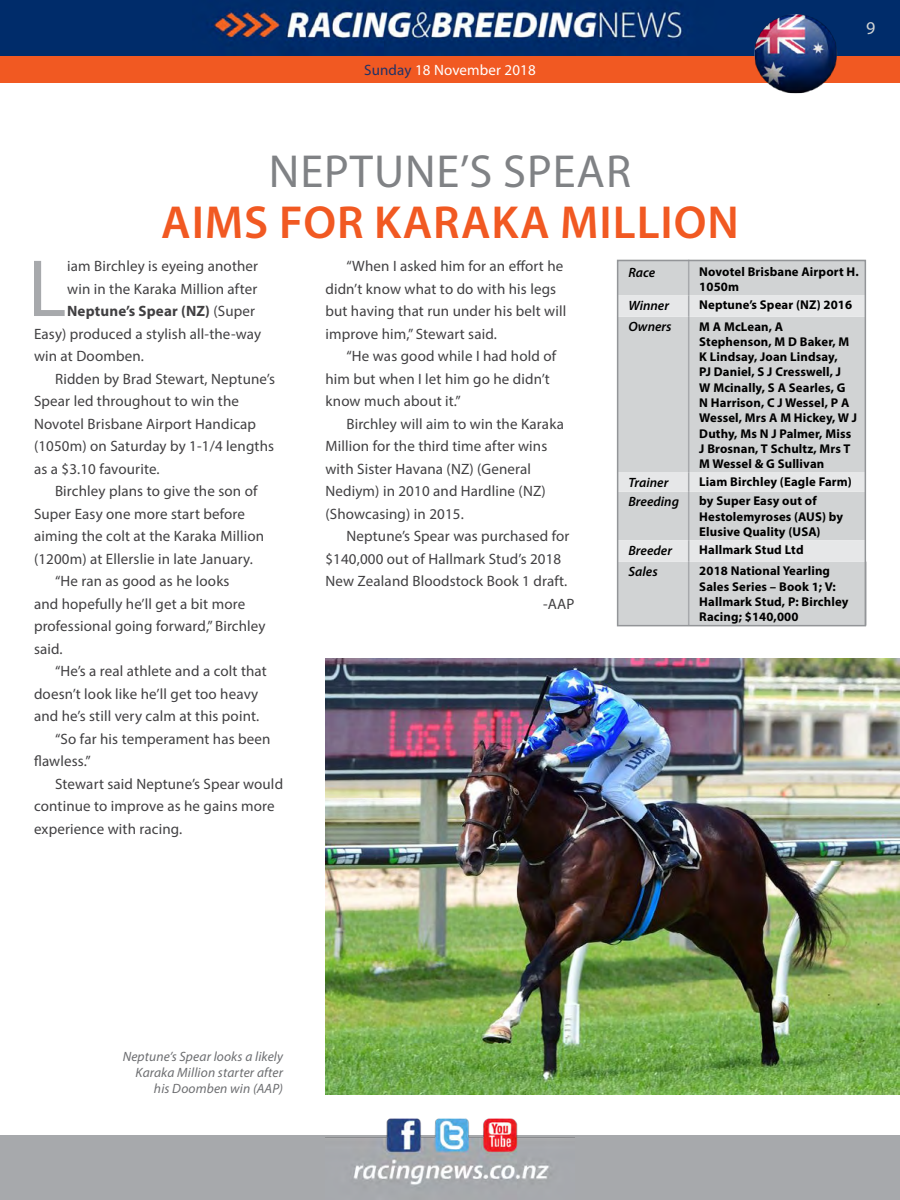
<style>
.page{position:relative;width:900px;height:1200px;background:#fff}
.page>*{position:absolute;margin:0;border:0;box-sizing:border-box;transform-origin:0 0}
.t1{font:81.75px "Myriad Pro";color:#a7a9ac}
.t2{font:600 46.5px "Myriad Pro";letter-spacing:.02em;color:#f15922}
.t3{font:46.5px "Myriad Pro";letter-spacing:.02em;color:#808285}
.t4{font:18px "Myriad Pro";color:#d1d4d4}
.t5{font:15px/22.5px "Myriad Pro";letter-spacing:.01em;color:#414042}
.t6{font:700 15px "Myriad Pro";letter-spacing:.01em;color:#414042}
.t7{font:15px "Myriad Pro";letter-spacing:.01em;color:#fff}
.t8{font:italic 13.5px/16.2px "Myriad Pro";letter-spacing:.01em;color:#6d6e71;text-align:right}
.t9{font:italic 600 13.5px "Myriad Pro";color:#000}
.t10{font:700 12.75px/15.3px "Myriad Pro";letter-spacing:.01em;color:#000}
.s1{color:#203267}
.s2{font-weight:400}
</style>
<div class="page">
<div style="left:0;top:1136px;width:900px;height:64px;background:#a7a9ac"></div>
<img style="left:325px;top:1118px;width:250px;height:67px">
<div style="left:0;top:56px;width:900px;height:27px;background:#f15922"></div>
<img style="left:0;top:0;width:900px;height:56px">
<img style="left:325px;top:659px;width:575px;height:435px">
<div style="left:620px;top:263px;width:243px;height:360px;background:#d1d3d4"></div>
<svg style="left:620px;top:295px;width:243px;height:267px;background:#d5d7d8"></svg>
<hr style="left:688px;top:260px;width:1px;height:35px;background:#a7a9ac">
<svg style="left:688px;top:295px;width:1px;height:22px"></svg>
<hr style="left:688px;top:317px;width:1px;height:155px;background:#a7a9ac">
<svg style="left:688px;top:472px;width:1px;height:20px"></svg>
<hr style="left:688px;top:492px;width:1px;height:48px;background:#a7a9ac">
<svg style="left:688px;top:540px;width:1px;height:22px"></svg>
<hr style="left:688px;top:562px;width:1px;height:64px;background:#a7a9ac">
<div style="left:617px;top:260px;width:249px;height:366px;border:2px solid #939598"></div>
<img style="left:752px;top:12px;width:88px;height:82px">
<p class="t7" style="left:364px;top:61px;width:173px"><span class="s1">Sunday</span> 18 November 2018</p>
<p class="t4" style="left:866px;top:17px;width:11px">9</p>
<h2 class="t3" style="left:269px;top:142px;width:335px">Neptune’s Spear</h2>
<h2 class="t2" style="left:161px;top:193px;width:146px">AIMS FOR</h2>
<h2 class="t2" style="left:374px;top:193px;width:366px">KARAKA MILLION</h2>
<h1 class="t1" style="left:28px;top:238px;width:32px">L</h1>
<p class="t5" style="left:67px;top:254px;width:192px">iam Birchley is eyeing another</p>
<p class="t5" style="left:67px;top:277px;width:192px">win in the Karaka Million after</p>
<p class="t6" style="left:67px;top:301px;width:189px">Neptune’s Spear (NZ) <span class="s2">(Super</span></p>
<p class="t5" style="left:34px;top:322px;width:229px">Easy) produced a stylish all-the-way</p>
<p class="t5" style="left:34px;top:344px;width:111px">win at Doomben.</p>
<p class="t5" style="left:55px;top:367px;width:221px">Ridden by Brad Stewart, Neptune’s</p>
<p class="t5" style="left:34px;top:389px;width:207px">Spear led throughout to win the</p>
<p class="t5" style="left:34px;top:412px;width:224px">Novotel Brisbane Airport Handicap</p>
<p class="t5" style="left:34px;top:434px;width:242px">(1050m) on Saturday by 1-1/4 lengths</p>
<p class="t5" style="left:34px;top:457px;width:127px">as a $3.10 favourite.</p>
<p class="t5" style="left:55px;top:479px;width:204px">Birchley plans to give the son of</p>
<p class="t5" style="left:34px;top:502px;width:212px">Super Easy one more start before</p>
<p class="t5" style="left:34px;top:524px;width:232px">aiming the colt at the Karaka Million</p>
<p class="t5" style="left:34px;top:547px;width:221px">(1200m) at Ellerslie in late January.</p>
<p class="t5" style="left:55px;top:569px;width:176px">“He ran as good as he looks</p>
<p class="t5" style="left:34px;top:592px;width:213px">and hopefully he’ll get a bit more</p>
<p class="t5" style="left:34px;top:614px;width:233px">professional going forward,” Birchley</p>
<p class="t5" style="left:34px;top:637px;width:30px">said.</p>
<p class="t5" style="left:55px;top:659px;width:213px">“He’s a real athlete and a colt that</p>
<p class="t5" style="left:34px;top:682px;width:226px">doesn’t look like he’ll get too heavy</p>
<p class="t5" style="left:34px;top:704px;width:227px">and he’s still very calm at this point.</p>
<p class="t5" style="left:55px;top:727px;width:217px">“So far his temperament has been</p>
<p class="t5" style="left:34px;top:749px;width:58px">flawless.”</p>
<p class="t5" style="left:55px;top:772px;width:230px">Stewart said Neptune’s Spear would</p>
<p class="t5" style="left:34px;top:794px;width:242px">continue to improve as he gains more</p>
<p class="t5" style="left:34px;top:817px;width:150px">experience with racing.</p>
<p class="t5" style="left:325px;top:254px;width:242px;text-indent:21px">“When I asked him for an effort he didn’t know what to do with his legs but having that run under his belt will improve him,” Stewart said.</p>
<p class="t5" style="left:325px;top:344px;width:232px;text-indent:21px">“He was good while I had hold of him but when I let him go he didn’t know much about it.”</p>
<p class="t5" style="left:325px;top:412px;width:240px;text-indent:21px">Birchley will aim to win the Karaka<br>Million for the third time after wins with Sister Havana (NZ) (General<br>Nediym) in 2010 and Hardline (NZ) (Showcasing) in 2015.</p>
<p class="t5" style="left:346px;top:524px;width:224px">Neptune’s Spear was purchased for</p>
<p class="t5" style="left:325px;top:547px;width:237px">$140,000 out of Hallmark Stud’s 2018</p>
<p class="t5" style="left:325px;top:569px;width:243px">New Zealand Bloodstock Book 1 draft.</p>
<p class="t5" style="left:543px;top:592px;width:33px">-AAP</p>
<p class="t9" style="left:629px;top:264px;width:28px">Race</p>
<p class="t10" style="left:699px;top:264px;width:161px">Novotel Brisbane Airport H.<br>1050m</p>
<p class="t9" style="left:629px;top:297px;width:42px">Winner</p>
<p class="t10" style="left:699px;top:297px;width:154px">Neptune’s Spear (NZ) 2016</p>
<p class="t9" style="left:629px;top:318px;width:45px">Owners</p>
<p class="t10" style="left:699px;top:318px;width:159px">M A McLean, A<br>Stephenson, M D Baker, M<br>K Lindsay, Joan Lindsay,<br>PJ Daniel, S J Cresswell, J<br>W Mcinally, S A Searles, G<br>N Harrison, C J Wessel, P A<br>Wessel, Mrs A M Hickey, W J<br>Duthy, Ms N J Palmer, Miss<br>J Brosnan, T Schultz, Mrs T<br>M Wessel &amp; G Sullivan</p>
<p class="t9" style="left:629px;top:474px;width:41px">Trainer</p>
<p class="t10" style="left:699px;top:474px;width:154px">Liam Birchley (Eagle Farm)</p>
<p class="t9" style="left:629px;top:493px;width:52px">Breeding</p>
<p class="t10" style="left:699px;top:493px;width:145px">by Super Easy out of<br>Hestolemyroses (AUS) by<br>Elusive Quality (USA)</p>
<p class="t9" style="left:629px;top:542px;width:45px">Breeder</p>
<p class="t10" style="left:699px;top:542px;width:106px">Hallmark Stud Ltd</p>
<p class="t9" style="left:629px;top:563px;width:31px">Sales</p>
<p class="t10" style="left:699px;top:563px;width:151px">2018 National Yearling<br>Sales Series – Book 1; V:<br>Hallmark Stud, P: Birchley<br>Racing; $140,000</p>
<p class="t8" style="left:123px;top:1048px;width:162px">Neptune’s Spear looks a likely<br>Karaka Million starter after his Doomben win (AAP)</p>
</div>
